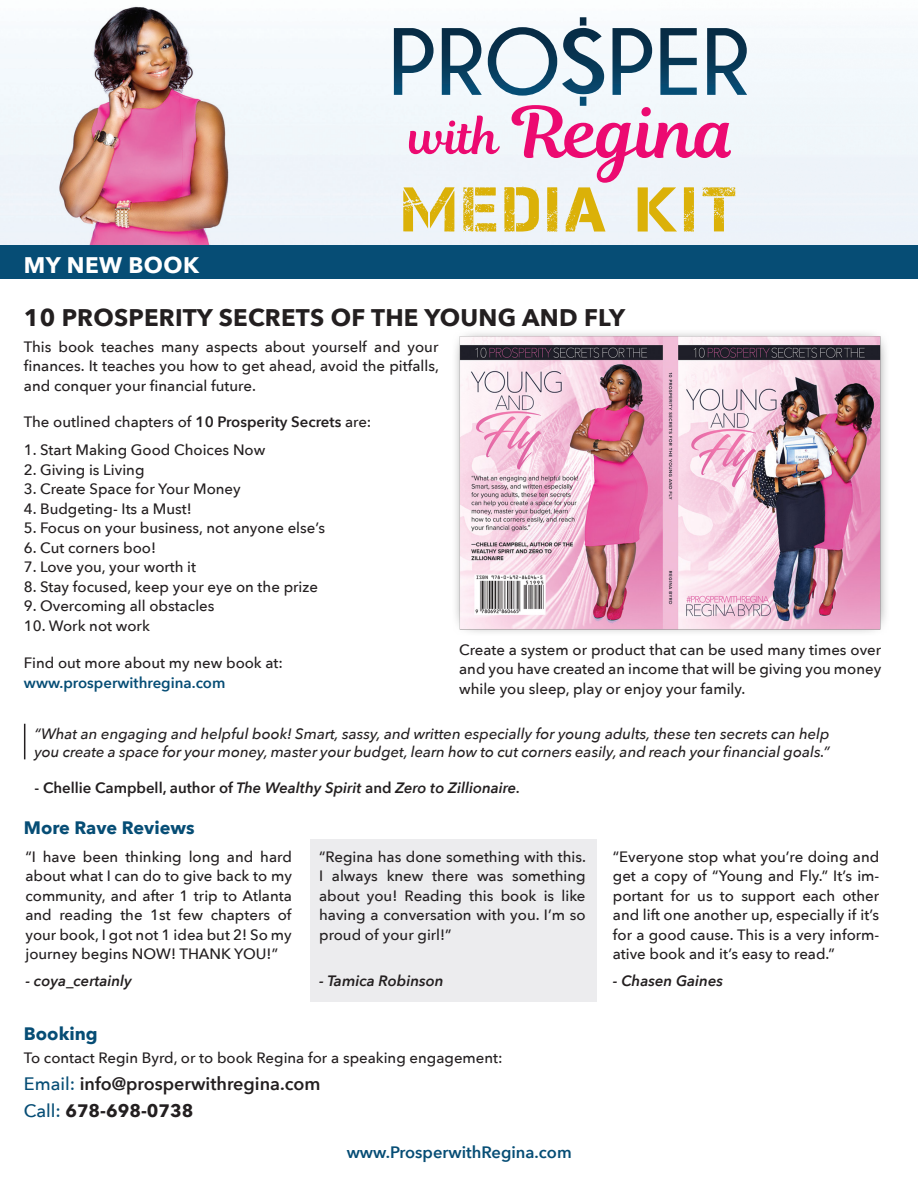
<style>
.page{position:relative;width:918px;height:1188px;background:#fff}
.page>*{position:absolute;margin:0;border:0;box-sizing:border-box;transform-origin:0 0}
.t1{font:63px "Captureit";letter-spacing:.1em;color:#dbb108}
.t2{font:700 24px "Avenir Next";letter-spacing:.01em;color:#231f20}
.t3{font:700 22.5px "Avenir Next";letter-spacing:.02em;color:#fff}
.t4{font:600 18px "Avenir Next";color:#231f20}
.t5{font:700 18px "Avenir Next";color:#064d75}
.t6{font:700 18px "Avenir Next";color:#231f20}
.t7{font:600 16.5px "Avenir Next";color:#064d75}
.t8{font:500 15px/19.5px "Avenir Next";color:#231f20;text-align:justify}
.t9{font:italic 500 15px/18px "Avenir Next";color:#231f20}
.t10{font:italic 600 15px "Avenir Next";color:#231f20}
.t11{font:600 15px "Avenir Next";color:#064d75}
.s1{font-weight:600}
.s2{font-style:normal}
.s3{font-weight:500;color:#064d75}
</style>
<div class="page">
<div style="left:310px;top:839px;width:286px;height:162px;background:#ececee"></div>
<img style="left:0;top:2px;width:661px;height:243px">
<svg style="left:394px;top:17px;width:353px;height:166px"></svg>
<div style="left:0;top:245px;width:918px;height:34px;background:#064d75"></div>
<img style="left:455px;top:333px;width:431px;height:300px">
<hr style="left:24px;top:724px;width:1px;height:35px;background:#231f20">
<p class="t1" style="left:403px;top:174px;width:336px">MEDIA KIT</p>
<p class="t3" style="left:24px;top:251px;width:177px">MY NEW BOOK</p>
<p class="t2" style="left:24px;top:303px;width:603px">10 PROSPERITY SECRETS OF THE YOUNG AND FLY</p>
<p class="t8" style="left:24px;top:337px;width:416px">This book teaches many aspects about yourself and your finances. It teaches you how to get ahead, avoid the pitfalls, and conquer your financial future.</p>
<p class="t8" style="left:24px;top:412px;width:349px">The outlined chapters of <span class="s1">10 Prosperity Secrets</span> are:</p>
<p class="t8" style="left:24px;top:440px;width:243px">1. Start Making Good Choices Now</p>
<p class="t8" style="left:24px;top:460px;width:122px">2. Giving is Living</p>
<p class="t8" style="left:24px;top:479px;width:218px">3. Create Space for Your Money</p>
<p class="t8" style="left:24px;top:499px;width:169px">4. Budgeting- Its a Must!</p>
<p class="t8" style="left:24px;top:518px;width:303px">5. Focus on your business, not anyone else’s</p>
<p class="t8" style="left:24px;top:538px;width:134px">6. Cut corners boo!</p>
<p class="t8" style="left:24px;top:557px;width:174px">7. Love you, your worth it</p>
<p class="t8" style="left:24px;top:577px;width:296px">8. Stay focused, keep your eye on the prize</p>
<p class="t8" style="left:24px;top:596px;width:192px">9. Overcoming all obstacles</p>
<p class="t8" style="left:24px;top:616px;width:128px">10. Work not work</p>
<p class="t8" style="left:24px;top:653px;width:261px">Find out more about my new book at:</p>
<p class="t11" style="left:24px;top:673px;width:203px">www.prosperwithregina.com</p>
<p class="t9" style="left:34px;top:724px;width:797px">“What an engaging and helpful book! Smart, sassy, and written especially for young adults, these ten secrets can help you create a space for your money, master your budget, learn how to cut corners easily, and reach your financial goals.”</p>
<p class="t10" style="left:34px;top:778px;width:487px"><span class="s2">- Chellie Campbell, author of</span> The Wealthy Spirit <span class="s2">and</span> Zero to Zillionaire.</p>
<p class="t8" style="left:459px;top:640px;width:424px">Create a system or product that can be used many times over and you have created an income that will be giving you money while you sleep, play or enjoy your family.</p>
<p class="t5" style="left:24px;top:817px;width:172px">More Rave Reviews</p>
<p class="t8" style="left:25px;top:847px;width:268px">“I have been thinking long and hard about what I can do to give back to my community, and after 1 trip to Atlanta and reading the 1st few chapters of your book, I got not 1 idea but 2! So my journey begins NOW! THANK YOU!”</p>
<p class="t10" style="left:25px;top:972px;width:108px">- coya_certainly</p>
<p class="t8" style="left:319px;top:847px;width:268px">“Regina has done something with this.<br>I always knew there was something about you! Reading this book is like having a conversation with you. I’m so proud of your girl!”</p>
<p class="t10" style="left:319px;top:972px;width:126px">- Tamica Robinson</p>
<p class="t5" style="left:24px;top:1023px;width:75px">Booking</p>
<p class="t8" style="left:24px;top:1048px;width:480px">To contact Regin Byrd, or to book Regina for a speaking engagement:</p>
<p class="t4" style="left:24px;top:1073px;width:298px"><span class="s3">Email:</span> info@prosperwithregina.com</p>
<p class="t6" style="left:24px;top:1099px;width:171px"><span class="s3">Call:</span> 678-698-0738</p>
<p class="t7" style="left:347px;top:1142px;width:227px">www.ProsperwithRegina.com</p>
<p class="t8" style="left:613px;top:847px;width:268px">“Everyone stop what you’re doing and get a copy of “Young and Fly.” It’s im&shy;portant for us to support each other and lift one another up, especially if it’s for a good cause. This is a very inform&shy;ative book and it’s easy to read.”</p>
<p class="t10" style="left:613px;top:972px;width:112px">- Chasen Gaines</p>
</div>
